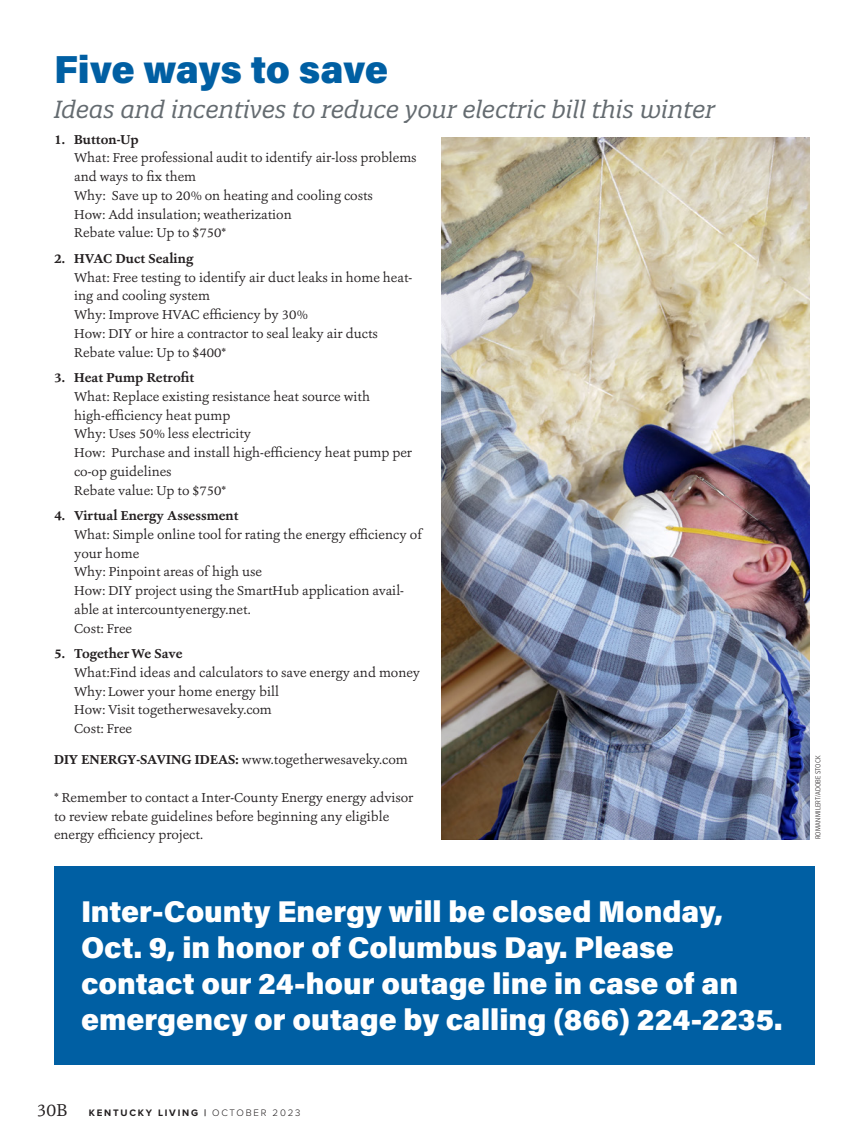
<style>
.page{position:relative;width:864px;height:1134px;background:#fff}
.page>*{position:absolute;margin:0;border:0;box-sizing:border-box;transform-origin:0 0}
.Inter-County_HEADER{font:900 39px "Acumin Pro";letter-spacing:-.01em;color:#005fa3}
.Inter-County_HEADER-2{font:900 30px/36px "Acumin Pro";color:#fff}
.Inter-County_DECK{font:italic 24px "Quatro Slab";color:#646b70}
.t1{font:18px "Ashbury";color:#231f20}
.BODY_Serif_-_NOIN{font:13.5px/18.8px "Ashbury";color:#231f20}
.t2{font:700 9.75px "Proxima Nova";letter-spacing:.18em;color:#231f20}
.Credit-STOCK{font:300 7.5px "Proxima Nova Cond";color:#231f20}
.s1{font-weight:700}
.s2{font-weight:300}
</style>
<div class="page">
<img style="left:441px;top:137px;width:369px;height:702px">
<div style="left:54px;top:866px;width:760px;height:198px;background:#005fa3"></div>
<p class="Inter-County_HEADER" style="left:54px;top:41px;width:336px">Five ways to save</p>
<p class="Inter-County_DECK" style="left:54px;top:95px;width:663px">Ideas and incentives to reduce your electric bill this winter</p>
<p class="BODY_Serif_-_NOIN" style="left:74px;top:130px;width:344px;text-indent:-20px"><span class="s1">1. Button-Up<br></span>What: Free professional audit to identify air-loss problems and ways to fix them<br>Why: Save up to 20% on heating and cooling costs<br>How: Add insulation; weatherization<br>Rebate value: Up to $750*</p>
<p class="BODY_Serif_-_NOIN" style="left:74px;top:249px;width:340px;text-indent:-20px"><span class="s1">2. HVAC Duct Sealing<br></span>What: Free testing to identify air duct leaks in home heat&shy;ing and cooling system<br>Why: Improve HVAC efficiency by 30%<br>How: DIY or hire a contractor to seal leaky air ducts Rebate value: Up to $400*</p>
<p class="BODY_Serif_-_NOIN" style="left:74px;top:368px;width:339px;text-indent:-20px"><span class="s1">3. Heat Pump Retrofit<br></span>What: Replace existing resistance heat source with high-efficiency heat pump<br>Why: Uses 50% less electricity<br>How: Purchase and install high-efficiency heat pump per co-op guidelines<br>Rebate value: Up to $750*</p>
<p class="BODY_Serif_-_NOIN" style="left:74px;top:506px;width:349px;text-indent:-20px"><span class="s1">4. Virtual Energy Assessment<br></span>What: Simple online tool for rating the energy efficiency of your home<br>Why: Pinpoint areas of high use<br>How: DIY project using the SmartHub application avail&shy;able at intercountyenergy.net.<br>Cost: Free</p>
<p class="BODY_Serif_-_NOIN" style="left:74px;top:644px;width:348px;text-indent:-20px"><span class="s1">5. Together We Save<br></span>What:Find ideas and calculators to save energy and money<br>Why: Lower your home energy bill<br>How: Visit togetherwesaveky.com<br>Cost: Free</p>
<p class="BODY_Serif_-_NOIN" style="left:54px;top:750px;width:355px"><span class="s1">DIY ENERGY-SAVING IDEAS:</span> www.togetherwesaveky.com</p>
<p class="BODY_Serif_-_NOIN" style="left:54px;top:788px;width:361px">* Remember to contact a Inter-County Energy energy advisor to review rebate guidelines before beginning any eligible energy efficiency project.</p>
<p class="Inter-County_HEADER-2" style="left:81px;top:892px;width:703px">Inter-County Energy will be closed Monday, Oct. 9, in honor of Columbus Day. Please contact our 24-hour outage line in case of an emergency or outage by calling (866) 224-2235.</p>
<h3 class="t1" style="left:37px;top:1099px;width:32px">30B</h3>
<p class="t2" style="left:89px;top:1106px;width:213px">KENTUCKY LIVING | <span class="s2">OCTOBER 2023</span></p>
<p class="Credit-STOCK" style="left:812px;top:839px;width:85px;rotate:-90deg">ROMAN MILERT/ADOBE STOCK</p>
</div>
